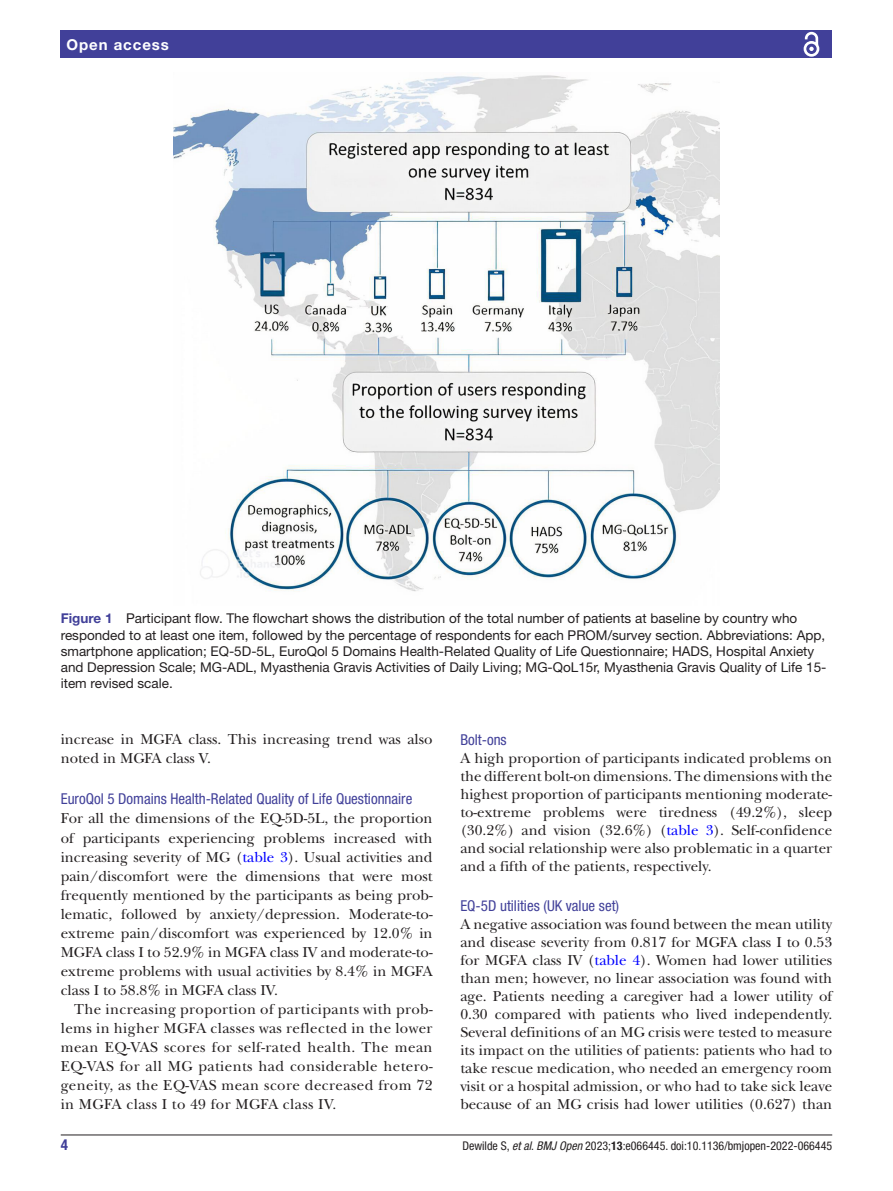
<style>
.page{position:relative;width:893px;height:1191px;background:#fff}
.page>*{position:absolute;margin:0;border:0;box-sizing:border-box;transform-origin:0 0}
.t1{font:15px/18px "New Baskerville";color:#231f20;text-align:justify}
.t2{font:condensed 15px "Helvetica Neue LT Std";color:#414099}
.t3{font:700 15px "Helvetica Neue LT Std";letter-spacing:.065em;color:#fff}
.t4{font:700 condensed 15px "Helvetica Neue LT Std";color:#414099}
.t5{font:13.5px/16.2px "Helvetica Neue LT Std";color:#231f20}
.t6{font:condensed 12px "Helvetica Neue LT Std";color:#231f20}
.s1{font-weight:700;color:#414099}
.s2{color:#00f}
.s3{font-style:italic}
.s4{font-weight:700}
</style>
<div class="page">
<hr style="left:61px;top:1134px;width:771px;height:1px;background:#231f20">
<div style="left:61px;top:31px;width:771px;height:27px;background:#414099"></div>
<svg style="left:803px;top:31px;width:17px;height:26px"></svg>
<img style="left:173px;top:75px;width:547px;height:517px">
<p class="t3" style="left:66px;top:35px;width:104px">Open access</p>
<p class="t5" style="left:61px;top:610px;width:767px"><span class="s1">Figure 1</span> Participant flow. The flowchart shows the distribution of the total number of patients at baseline by country who responded to at least one item, followed by the percentage of respondents for each PROM/survey section. Abbreviations: App, smartphone application; EQ-5D-5L, EuroQol 5 Domains Health-Related Quality of Life Questionnaire; HADS, Hospital Anxiety and Depression Scale; MG-ADL, Myasthenia Gravis Activities of Daily Living; MG-QoL15r, Myasthenia Gravis Quality of Life 15- item revised scale.</p>
<p class="t1" style="left:61px;top:730px;width:373px;line-height:19px">increase in MGFA class. This increasing trend was also noted in MGFA class V.</p>
<p class="t2" style="left:61px;top:790px;width:353px">EuroQol 5 Domains Health-Related Quality of Life Questionnaire</p>
<p class="t1" style="left:61px;top:809px;width:373px;line-height:19px">For all the dimensions of the EQ-5D-5L, the proportion of participants experiencing problems increased with increasing severity of MG (<span class="s2">table 3</span>). Usual activities and pain/discomfort were the dimensions that were most frequently mentioned by the participants as being prob&shy;lematic, followed by anxiety/depression. Moderate-to&shy;extreme pain/discomfort was experienced by 12.0% in MGFA class I to 52.9% in MGFA class IV and moderate-to&shy;extreme problems with usual activities by 8.4% in MGFA class I to 58.8% in MGFA class IV.</p>
<p class="t1" style="left:61px;top:999px;width:373px;line-height:19px;text-indent:14px">The increasing proportion of participants with prob&shy;lems in higher MGFA classes was reflected in the lower mean EQ-VAS scores for self-rated health. The mean EQ-VAS for all MG patients had considerable hetero&shy;geneity, as the EQ-VAS mean score decreased from 72 in MGFA class I to 49 for MGFA class IV.</p>
<p class="t2" style="left:460px;top:731px;width:48px">Bolt-ons</p>
<p class="t1" style="left:460px;top:749px;width:373px">A high proportion of participants indicated problems on the different bolt-on dimensions. The dimensions with the highest proportion of participants mentioning moderate&shy;to-extreme problems were tiredness (49.2%), sleep (30.2%) and vision (32.6%) (<span class="s2">table 3</span>). Self-confidence and social relationship were also problematic in a quarter and a fifth of the patients, respectively.</p>
<p class="t2" style="left:460px;top:896px;width:160px">EQ-5D utilities (UK value set)</p>
<p class="t1" style="left:460px;top:915px;width:373px">A negative association was found between the mean utility and disease severity from 0.817 for MGFA class I to 0.53 for MGFA class IV (<span class="s2">table 4</span>). Women had lower utilities than men; however, no linear association was found with age. Patients needing a caregiver had a lower utility of 0.30 compared with patients who lived independently.<br>Several definitions of an MG crisis were tested to measure its impact on the utilities of patients: patients who had to take rescue medication, who needed an emergency room visit or a hospital admission, or who had to take sick leave because of an MG crisis had lower utilities (0.627) than</p>
<p class="t4" style="left:61px;top:1135px;width:9px">4</p>
<p class="t6" style="left:462px;top:1138px;width:371px">Dewilde S, <span class="s3">et al</span>. <span class="s3">BMJ Open</span> 2023;<span class="s4">13</span>:e066445. doi:10.1136/bmjopen-2022-066445</p>
</div>
